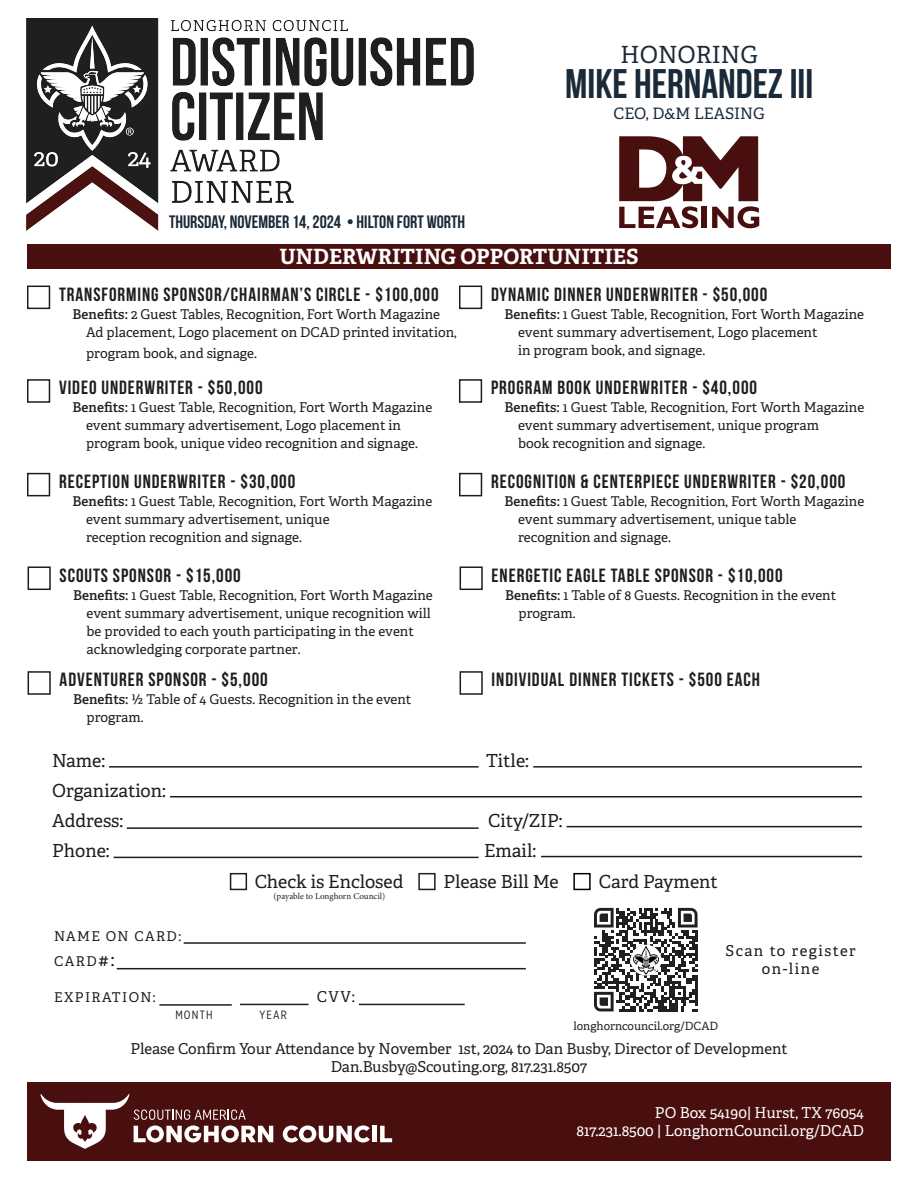
<style>
.page{position:relative;width:918px;height:1188px;background:#fff}
.page>*{position:absolute;margin:0;border:0;box-sizing:border-box;transform-origin:0 0}
.t1{font:700 41.4px "Bebas Neue";color:#1a2a39}
.t2{font:23.7px "Adelle";color:#1a2a39}
.t3{font:700 21px "Adelle";color:#fff}
.t4{font:700 19.2px "Bebas Neue";letter-spacing:.05em;color:#1d1e1e}
.t5{font:700 19.2px "Bebas Neue";letter-spacing:.05em;color:#1d1e1d}
.t6{font:18px "Adelle";color:#1d1e1e}
.t7{font:700 18px "Bebas Neue";color:#1a2a39}
.t8{font:15.75px "Adelle";color:#1a2a39}
.t9{font:15px "Adelle";color:#1d1e1e}
.t10{font:15px "Adelle";color:#fff}
.t11{font:15px "Adelle";letter-spacing:.1em;color:#1d1e1e}
.t12{font:13.5px/18px "Adelle";color:#1d1e1e}
.t13{font:13.5px/18px "Adelle";color:#1d1e1d}
.t14{font:13.5px "Adelle";letter-spacing:.1em;color:#1d1e1e}
.t15{font:12px "Gotham X Narrow";letter-spacing:.1em;color:#1d1e1e}
.t16{font:11.4px "Adelle";color:#231f20}
.t17{font:9px "Minion Pro";color:#231f20}
.s1{font-weight:600}
.s2{font-size:18px}
</style>
<div class="page">
<hr style="left:117px;top:968px;width:409px;height:1px;background:#1d1e1e">
<hr style="left:184px;top:942px;width:342px;height:2px;background:#1d1e1e">
<hr style="left:159px;top:1004px;width:73px;height:2px;background:#1d1e1e">
<hr style="left:359px;top:1004px;width:106px;height:1px;background:#1d1e1e">
<hr style="left:240px;top:1004px;width:69px;height:1px;background:#1d1e1e">
<div style="left:27px;top:244px;width:864px;height:24px;background:#490f0f"></div>
<div style="left:27px;top:1082px;width:864px;height:79px;background:#490f0f"></div>
<hr style="left:109px;top:766px;width:370px;height:2px;background:#1d1e1e">
<hr style="left:127px;top:827px;width:352px;height:2px;background:#1d1e1e">
<hr style="left:114px;top:857px;width:365px;height:1px;background:#1d1e1e">
<hr style="left:170px;top:796px;width:692px;height:1px;background:#1d1e1e">
<hr style="left:533px;top:766px;width:329px;height:2px;background:#1d1e1e">
<hr style="left:567px;top:826px;width:295px;height:1px;background:#1d1e1e">
<hr style="left:541px;top:856px;width:321px;height:1px;background:#1d1e1e">
<div style="left:230px;top:873px;width:17px;height:17px;border:2px solid #1d1e1e"></div>
<div style="left:418px;top:873px;width:18px;height:17px;border:2px solid #1d1e1e"></div>
<div style="left:573px;top:873px;width:18px;height:17px;border:2px solid #000"></div>
<div style="left:27px;top:286px;width:23px;height:23px;border:2px solid #1d1e1e"></div>
<div style="left:27px;top:379px;width:23px;height:24px;border:2px solid #1d1e1e"></div>
<div style="left:27px;top:473px;width:23px;height:23px;border:2px solid #1d1e1e"></div>
<div style="left:28px;top:566px;width:23px;height:24px;border:2px solid #1d1e1e"></div>
<div style="left:28px;top:671px;width:23px;height:24px;border:2px solid #1d1e1e"></div>
<div style="left:459px;top:286px;width:23px;height:23px;border:2px solid #1d1e1e"></div>
<div style="left:459px;top:379px;width:23px;height:24px;border:2px solid #1d1e1e"></div>
<div style="left:459px;top:473px;width:23px;height:23px;border:2px solid #1d1e1e"></div>
<div style="left:460px;top:566px;width:23px;height:24px;border:2px solid #1d1e1e"></div>
<div style="left:460px;top:671px;width:23px;height:24px;border:2px solid #1d1e1e"></div>
<svg style="left:283px;top:1125px;width:87px;height:17px"></svg>
<div style="left:372px;top:1126px;width:5px;height:16px;background:#fff"></div>
<svg style="left:380px;top:1126px;width:12px;height:16px"></svg>
<svg style="left:40px;top:1094px;width:233px;height:55px"></svg>
<svg style="left:619px;top:136px;width:140px;height:92px"></svg>
<svg style="left:594px;top:908px;width:104px;height:103px"></svg>
<img style="left:630px;top:944px;width:31px;height:31px">
<img style="left:27px;top:18px;width:447px;height:212px">
<p class="t7" style="left:169px;top:212px;width:298px">THURSDAY, NOVEMBER 14, 2024 • HILTON FORT WORTH</p>
<p class="t2" style="left:621px;top:40px;width:139px">HONORING</p>
<p class="t1" style="left:565px;top:61px;width:249px">MIKE HERNANDEZ III</p>
<p class="t8" style="left:614px;top:104px;width:153px">CEO, D&amp;M LEASING</p>
<p class="t3" style="left:279px;top:243px;width:361px">UNDERWRITING OPPORTUNITIES</p>
<p class="t5" style="left:59px;top:284px;width:381px">TRANSFORMING SPONSOR/CHAIRMAN’S CIRCLE - $100,000</p>
<p class="t13" style="left:86px;top:305px;width:372px;text-indent:-14px"><span class="s1">Benefits:</span> 2 Guest Tables, Recognition, Fort Worth Magazine<br>Ad placement, Logo placement on DCAD printed invitation,</p>
<p class="t13" style="left:86px;top:344px;width:172px">program book, and signage.</p>
<p class="t4" style="left:59px;top:377px;width:205px">VIDEO UNDERWRITER - $50,000</p>
<p class="t12" style="left:86px;top:399px;width:348px;text-indent:-14px"><span class="s1">Benefits:</span> 1 Guest Table, Recognition, Fort Worth Magazine event summary advertisement, Logo placement in program book, unique video recognition and signage.</p>
<p class="t4" style="left:59px;top:471px;width:238px">RECEPTION UNDERWRITER - $30,000</p>
<p class="t12" style="left:86px;top:493px;width:348px;text-indent:-14px"><span class="s1">Benefits:</span> 1 Guest Table, Recognition, Fort Worth Magazine event summary advertisement, unique<br>reception recognition and signage.</p>
<p class="t4" style="left:60px;top:565px;width:183px">SCOUTS SPONSOR - $15,000</p>
<p class="t12" style="left:87px;top:586px;width:348px;text-indent:-14px"><span class="s1">Benefits:</span> 1 Guest Table, Recognition, Fort Worth Magazine event summary advertisement, unique recognition will be provided to each youth participating in the event acknowledging corporate partner.</p>
<p class="t4" style="left:60px;top:669px;width:210px">ADVENTURER SPONSOR - $5,000</p>
<p class="t12" style="left:87px;top:691px;width:326px;text-indent:-14px"><span class="s1">Benefits:</span> ½ Table of 4 Guests. Recognition in the event program.</p>
<p class="t4" style="left:491px;top:284px;width:278px">DYNAMIC DINNER UNDERWRITER - $50,000</p>
<p class="t12" style="left:518px;top:305px;width:348px;text-indent:-14px"><span class="s1">Benefits:</span> 1 Guest Table, Recognition, Fort Worth Magazine event summary advertisement, Logo placement<br>in program book, and signage.</p>
<p class="t4" style="left:491px;top:377px;width:268px">PROGRAM BOOK UNDERWRITER - $40,000</p>
<p class="t12" style="left:518px;top:399px;width:348px;text-indent:-14px"><span class="s1">Benefits:</span> 1 Guest Table, Recognition, Fort Worth Magazine event summary advertisement, unique program<br>book recognition and signage.</p>
<p class="t4" style="left:491px;top:471px;width:356px">RECOGNITION &amp; CENTERPIECE UNDERWRITER - $20,000</p>
<p class="t12" style="left:518px;top:493px;width:348px;text-indent:-14px"><span class="s1">Benefits:</span> 1 Guest Table, Recognition, Fort Worth Magazine event summary advertisement, unique table recognition and signage.</p>
<p class="t4" style="left:492px;top:565px;width:293px">ENERGETIC EAGLE TABLE SPONSOR - $10,000</p>
<p class="t12" style="left:519px;top:586px;width:319px;text-indent:-14px"><span class="s1">Benefits:</span> 1 Table of 8 Guests. Recognition in the event program.</p>
<p class="t4" style="left:492px;top:669px;width:270px">INDIVIDUAL DINNER TICKETS - $500 EACH</p>
<p class="t6" style="left:52px;top:750px;width:55px">Name:</p>
<p class="t6" style="left:486px;top:750px;width:45px">Title:</p>
<p class="t6" style="left:52px;top:780px;width:115px">Organization:</p>
<p class="t6" style="left:52px;top:810px;width:73px">Address:</p>
<p class="t6" style="left:488px;top:810px;width:76px">City/ZIP:</p>
<p class="t6" style="left:52px;top:840px;width:59px">Phone:</p>
<p class="t6" style="left:484px;top:840px;width:54px">Email:</p>
<p class="t6" style="left:255px;top:871px;width:150px">Check is Enclosed</p>
<p class="t6" style="left:443px;top:871px;width:117px">Please Bill Me</p>
<p class="t6" style="left:599px;top:871px;width:121px">Card Payment</p>
<p class="t17" style="left:274px;top:890px;width:113px">(payable to Longhorn Council)</p>
<p class="t14" style="left:54px;top:928px;width:129px">NAME ON CARD:</p>
<p class="t12" style="left:54px;top:953px;width:62px">CARD<span class="s2">#:</span></p>
<p class="t14" style="left:54px;top:989px;width:103px">EXPIRATION:</p>
<p class="t9" style="left:317px;top:988px;width:40px">CVV:</p>
<p class="t15" style="left:175px;top:1007px;width:39px">MONTH</p>
<p class="t15" style="left:259px;top:1007px;width:29px">YEAR</p>
<p class="t11" style="left:726px;top:942px;width:132px">Scan to register</p>
<p class="t9" style="left:762px;top:960px;width:59px">on-line</p>
<p class="t16" style="left:573px;top:1019px;width:146px">longhorncouncil.org/DCAD</p>
<p class="t9" style="left:130px;top:1039px;width:659px">Please Confirm Your Attendance by November 1st, 2024 to Dan Busby, Director of Development</p>
<p class="t9" style="left:331px;top:1057px;width:258px">Dan.Busby@Scouting.org, 817.231.8507</p>
<p class="t10" style="left:655px;top:1104px;width:211px">PO Box 54190| Hurst, TX 76054</p>
<p class="t10" style="left:577px;top:1122px;width:289px">817.231.8500 | LonghornCouncil.org/DCAD</p>
</div>
